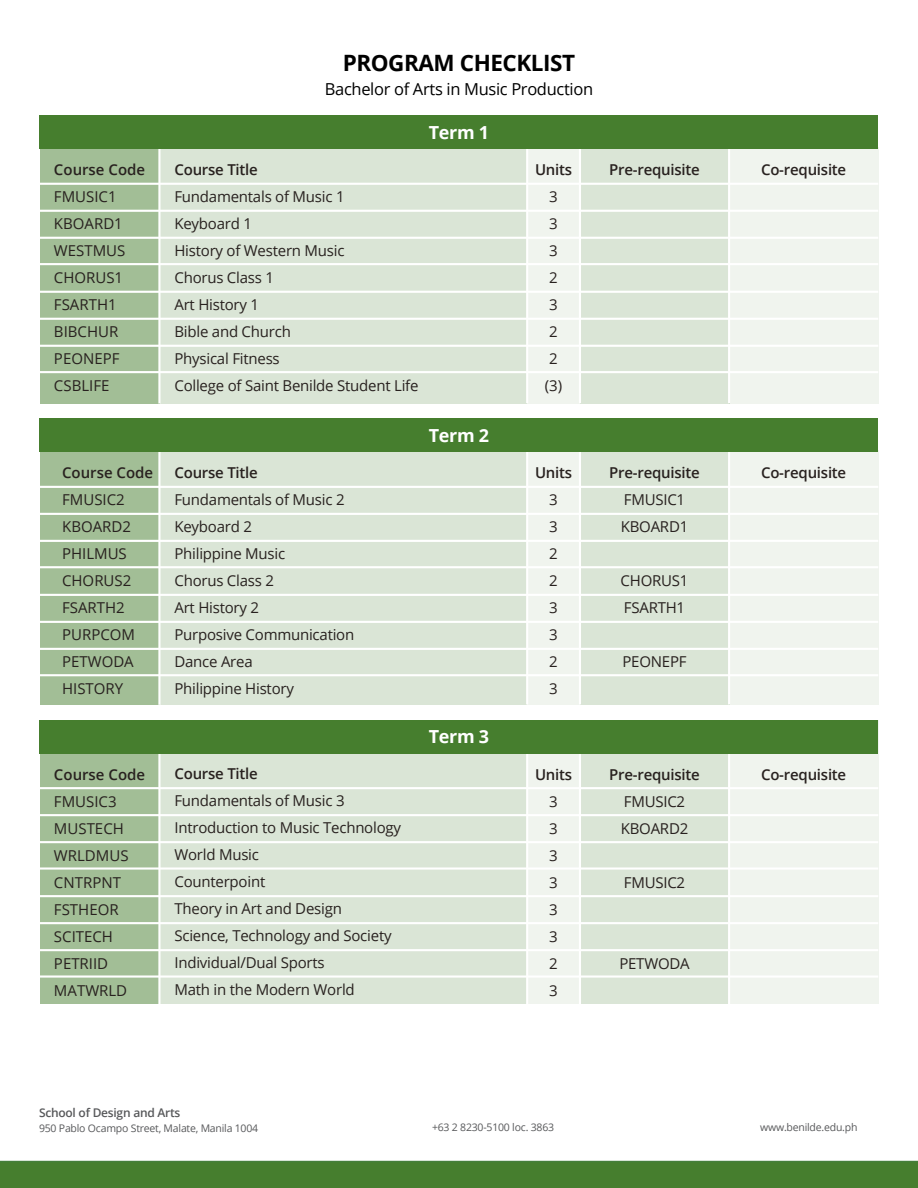
<style>
.page{position:relative;width:918px;height:1188px;background:#fff}
.page>*{position:absolute;margin:0;border:0;box-sizing:border-box;transform-origin:0 0}
.t1{font:700 22.5px "Open Sans";letter-spacing:-.02em;color:#000}
.t2{font:700 18px "Open Sans";letter-spacing:-.015em;color:#fff}
.t3{font:16.5px "Open Sans";letter-spacing:-.02em;color:#000}
.t4{font:15px/27px "Open Sans";letter-spacing:-.015em;color:#28211f}
.t5{font:600 15px "Open Sans";letter-spacing:-.015em;color:#28211f}
.t6{font:600 12px "Open Sans";letter-spacing:-.02em;color:#58595b}
.t7{font:10.5px "Open Sans";letter-spacing:-.02em;color:#58595b}
</style>
<div class="page">
<div style="left:0;top:1161px;width:918px;height:27px;background:#467e2e"></div>
<div style="left:159px;top:147px;width:368px;height:256px;background:#dae5d6"></div>
<div style="left:159px;top:720px;width:368px;height:284px;background:#dae5d6"></div>
<div style="left:159px;top:450px;width:368px;height:254px;background:#dae5d6"></div>
<div style="left:527px;top:147px;width:53px;height:256px;background:#f0f4ee"></div>
<div style="left:527px;top:720px;width:53px;height:284px;background:#f0f4ee"></div>
<div style="left:527px;top:450px;width:53px;height:254px;background:#f0f4ee"></div>
<div style="left:580px;top:147px;width:149px;height:256px;background:#dae5d6"></div>
<div style="left:580px;top:720px;width:149px;height:284px;background:#dae5d6"></div>
<div style="left:580px;top:450px;width:149px;height:254px;background:#dae5d6"></div>
<div style="left:729px;top:147px;width:149px;height:256px;background:#f0f4ee"></div>
<div style="left:729px;top:720px;width:149px;height:284px;background:#f0f4ee"></div>
<div style="left:729px;top:450px;width:149px;height:254px;background:#f0f4ee"></div>
<div style="left:40px;top:147px;width:119px;height:256px;background:#a2be96"></div>
<div style="left:40px;top:720px;width:119px;height:284px;background:#a2be96"></div>
<div style="left:40px;top:450px;width:119px;height:254px;background:#a2be96"></div>
<hr style="left:158px;top:116px;width:3px;height:288px;background:#fff">
<hr style="left:158px;top:720px;width:3px;height:285px;background:#fff">
<hr style="left:158px;top:419px;width:3px;height:286px;background:#fff">
<hr style="left:526px;top:115px;width:2px;height:288px;background:#fff">
<hr style="left:526px;top:720px;width:2px;height:284px;background:#fff">
<hr style="left:526px;top:419px;width:2px;height:285px;background:#fff">
<hr style="left:579px;top:115px;width:2px;height:288px;background:#fff">
<hr style="left:579px;top:720px;width:2px;height:284px;background:#fff">
<hr style="left:579px;top:419px;width:2px;height:285px;background:#fff">
<hr style="left:728px;top:115px;width:2px;height:288px;background:#fff">
<hr style="left:728px;top:720px;width:2px;height:284px;background:#fff">
<hr style="left:728px;top:419px;width:2px;height:285px;background:#fff">
<div style="left:40px;top:115px;width:838px;height:34px;background:#467e2e"></div>
<div style="left:40px;top:720px;width:838px;height:33px;background:#467e2e"></div>
<div style="left:40px;top:419px;width:838px;height:33px;background:#467e2e"></div>
<hr style="left:40px;top:183px;width:838px;height:2px;background:#fff">
<hr style="left:40px;top:291px;width:838px;height:2px;background:#fff">
<hr style="left:40px;top:787px;width:838px;height:2px;background:#fff">
<hr style="left:40px;top:895px;width:838px;height:2px;background:#fff">
<hr style="left:40px;top:486px;width:838px;height:2px;background:#fff">
<hr style="left:40px;top:594px;width:838px;height:2px;background:#fff">
<hr style="left:40px;top:263px;width:838px;height:2px;background:#fff">
<hr style="left:40px;top:371px;width:838px;height:2px;background:#fff">
<hr style="left:40px;top:867px;width:838px;height:3px;background:#fff">
<hr style="left:40px;top:975px;width:838px;height:3px;background:#fff">
<hr style="left:40px;top:566px;width:838px;height:2px;background:#fff">
<hr style="left:40px;top:674px;width:838px;height:2px;background:#fff">
<hr style="left:40px;top:237px;width:838px;height:2px;background:#fff">
<hr style="left:40px;top:345px;width:838px;height:2px;background:#fff">
<hr style="left:40px;top:841px;width:838px;height:2px;background:#fff">
<hr style="left:40px;top:949px;width:838px;height:2px;background:#fff">
<hr style="left:40px;top:540px;width:838px;height:2px;background:#fff">
<hr style="left:40px;top:648px;width:838px;height:2px;background:#fff">
<hr style="left:40px;top:210px;width:838px;height:2px;background:#fff">
<hr style="left:40px;top:318px;width:838px;height:2px;background:#fff">
<hr style="left:40px;top:814px;width:838px;height:2px;background:#fff">
<hr style="left:40px;top:922px;width:838px;height:2px;background:#fff">
<hr style="left:40px;top:513px;width:838px;height:2px;background:#fff">
<hr style="left:40px;top:621px;width:838px;height:2px;background:#fff">
<h1 class="t1" style="left:343px;top:47px;width:234px">PROGRAM CHECKLIST</h1>
<p class="t3" style="left:325px;top:78px;width:270px">Bachelor of Arts in Music Production</p>
<p class="t5" style="left:54px;top:159px;width:93px">Course Code</p>
<p class="t4" style="left:54px;top:183px;width:73px">FMUSIC1<br>KBOARD1<br>WESTMUS<br>CHORUS1<br>FSARTH1<br>BIBCHUR<br>PEONEPF<br>CSBLIFE</p>
<p class="t5" style="left:62px;top:463px;width:93px">Course Code</p>
<p class="t4" style="left:62px;top:486px;width:74px">FMUSIC2<br>KBOARD2<br>PHILMUS<br>CHORUS2<br>FSARTH2<br>PURPCOM<br>PETWODA<br>HISTORY</p>
<p class="t5" style="left:54px;top:764px;width:93px">Course Code</p>
<p class="t4" style="left:54px;top:787px;width:76px">FMUSIC3<br>MUSTECH<br>WRLDMUS<br>CNTRPNT<br>FSTHEOR<br>SCITECH<br>PETRIID<br>MATWRLD</p>
<p class="t5" style="left:174px;top:159px;width:85px">Course Title</p>
<p class="t4" style="left:174px;top:183px;width:246px">Fundamentals of Music 1<br>Keyboard 1<br>History of Western Music<br>Chorus Class 1<br>Art History 1<br>Bible and Church<br>Physical Fitness<br>College of Saint Benilde Student Life</p>
<p class="t2" style="left:429px;top:120px;width:62px">Term 1</p>
<p class="t5" style="left:174px;top:462px;width:85px">Course Title</p>
<p class="t4" style="left:174px;top:486px;width:181px">Fundamentals of Music 2<br>Keyboard 2<br>Philippine Music<br>Chorus Class 2<br>Art History 2<br>Purposive Communication<br>Dance Area<br>Philippine History</p>
<p class="t5" style="left:174px;top:764px;width:85px">Course Title</p>
<p class="t4" style="left:174px;top:787px;width:228px">Fundamentals of Music 3<br>Introduction to Music Technology<br>World Music<br>Counterpoint<br>Theory in Art and Design<br>Science, Technology and Society<br>Individual/Dual Sports<br>Math in the Modern World</p>
<p class="t2" style="left:429px;top:423px;width:62px">Term 2</p>
<p class="t2" style="left:429px;top:724px;width:62px">Term 3</p>
<p class="t5" style="left:535px;top:159px;width:39px">Units</p>
<p class="t4" style="left:545px;top:183px;width:19px">3<br>3<br>3<br>2<br>3<br>2<br>2 (3)</p>
<p class="t5" style="left:535px;top:463px;width:39px">Units</p>
<p class="t4" style="left:549px;top:486px;width:10px;text-align:justify">3<br>3<br>2<br>2<br>3<br>3<br>2<br>3</p>
<p class="t5" style="left:535px;top:764px;width:39px">Units</p>
<p class="t4" style="left:549px;top:787px;width:10px;text-align:justify">3<br>3<br>3<br>3<br>3<br>3<br>2<br>3</p>
<p class="t5" style="left:609px;top:159px;width:92px">Pre-requisite</p>
<p class="t5" style="left:609px;top:463px;width:92px">Pre-requisite</p>
<p class="t4" style="left:621px;top:486px;width:69px">FMUSIC1<br>KBOARD1</p>
<p class="t4" style="left:621px;top:567px;width:69px">CHORUS1<br>FSARTH1</p>
<p class="t4" style="left:622px;top:648px;width:66px">PEONEPF</p>
<p class="t5" style="left:609px;top:764px;width:92px">Pre-requisite</p>
<p class="t4" style="left:621px;top:787px;width:69px">FMUSIC2<br>KBOARD2</p>
<p class="t4" style="left:624px;top:868px;width:63px">FMUSIC2</p>
<p class="t4" style="left:619px;top:949px;width:72px">PETWODA</p>
<p class="t5" style="left:761px;top:159px;width:87px">Co-requisite</p>
<p class="t5" style="left:761px;top:463px;width:87px">Co-requisite</p>
<p class="t5" style="left:761px;top:764px;width:87px">Co-requisite</p>
<p class="t6" style="left:39px;top:1104px;width:143px">School of Design and Arts</p>
<p class="t7" style="left:39px;top:1121px;width:221px">950 Pablo Ocampo Street, Malate, Manila 1004</p>
<p class="t7" style="left:432px;top:1120px;width:124px">+63 2 8230-5100 loc. 3863</p>
<p class="t7" style="left:760px;top:1120px;width:99px">www.benilde.edu.ph</p>
</div>
